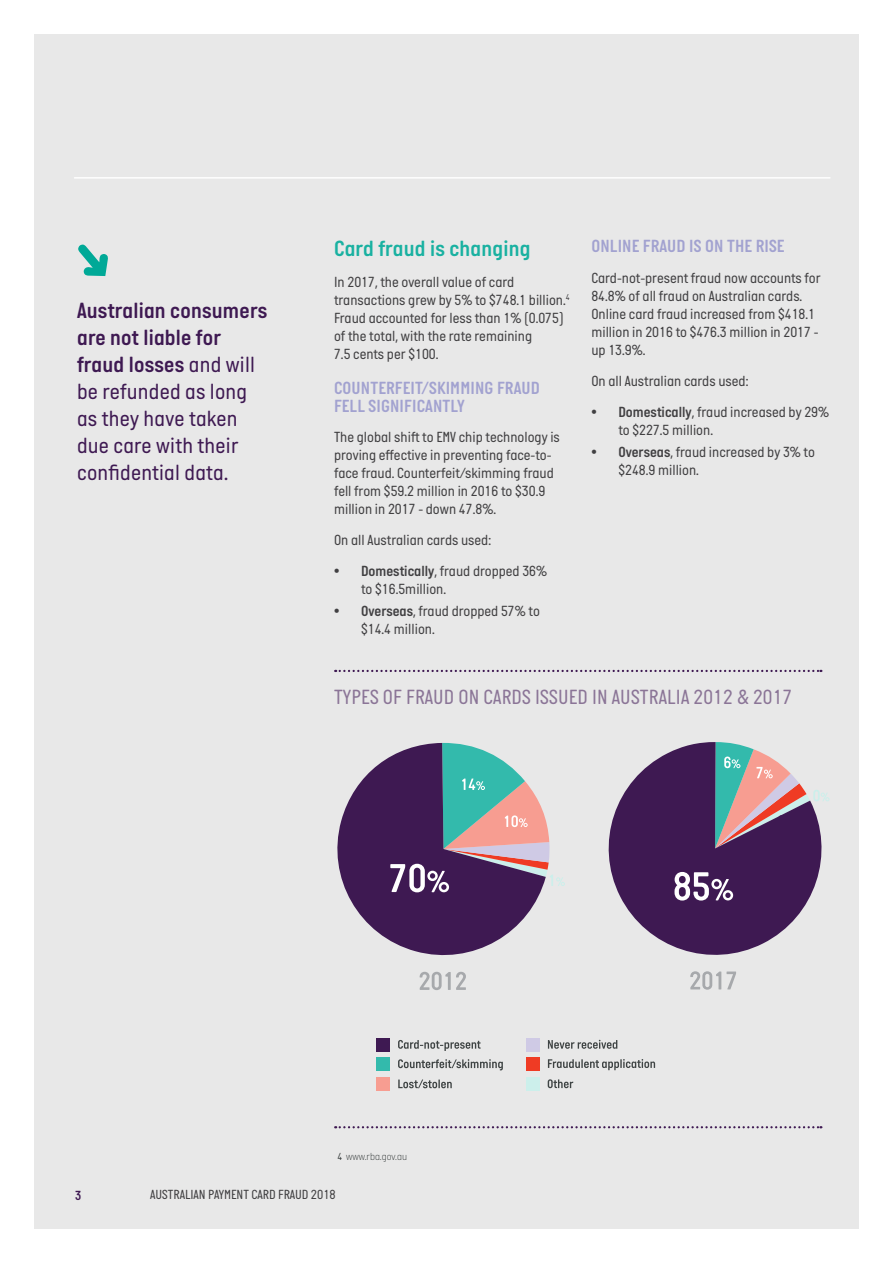
<style>
.page{position:relative;width:893px;height:1263px;background:#fff}
.page>*{position:absolute;margin:0;border:0;box-sizing:border-box;transform-origin:0 0}
.t1{font:22.5px/27px "Italian Plate No 1";letter-spacing:.01em;color:#3e1952}
.t2{font:600 22.5px "Italian Plate No 1";letter-spacing:.01em;color:#19b1a1}
.t3{font:21px "Italian Plate No 1";letter-spacing:.01em;color:#8b7597}
.t4{font:600 18px/18px "Italian Plate No 1";letter-spacing:.01em;color:#a2a2d0}
.t5{font:15px/18px "Italian Plate No 1";color:#414042}
.t6{font:13.5px "Italian Plate No 1";color:#414042}
.t7{font:600 13.5px "Italian Plate No 1";color:#3e1952}
.t8{font:200 10.5px "Italian Plate No 1";color:#3f4444}
.s1{font-weight:600}
.s2{font-weight:400}
</style>
<div class="page">
<div style="left:34px;top:34px;width:825px;height:1195px;background:#e8e8e8"></div>
<hr style="left:75px;top:177px;width:755px;height:2px;background:#fff">
<div style="left:377px;top:1057px;width:13px;height:14px;background:#33baac"></div>
<div style="left:377px;top:1077px;width:13px;height:14px;background:#f79d91"></div>
<div style="left:377px;top:1038px;width:13px;height:13px;background:#3e1952"></div>
<svg style="left:398px;top:1040px;width:75px;height:11px"></svg>
<svg style="left:398px;top:1059px;width:75px;height:10px"></svg>
<svg style="left:398px;top:1079px;width:54px;height:9px"></svg>
<svg style="left:337px;top:757px;width:136px;height:199px;fill:#3e1952"></svg>
<svg style="left:390px;top:742px;width:156px;height:150px"></svg>
<svg style="left:420px;top:972px;width:46px;height:18px"></svg>
<svg style="left:613px;top:742px;width:217px;height:77px;fill:#3e1952"></svg>
<svg style="left:715px;top:742px;width:114px;height:77px"></svg>
<svg style="left:335px;top:670px;width:486px;height:2px"></svg>
<svg style="left:335px;top:1126px;width:136px;height:2px"></svg>
<svg style="left:473px;top:819px;width:350px;height:310px"></svg>
<h1 class="t1" style="left:77px;top:296px;width:192px"><span class="s1">Australian consumers are not liable for fraud losses</span> and will be refunded as long as they have taken due care with their confidential data.</h1>
<h1 class="t2" style="left:334px;top:236px;width:198px">Card fraud is changing</h1>
<p class="t5" style="left:334px;top:272px;width:237px">In 2017, the overall value of card transactions grew by 5% to $748.1 billion.<sup>4<br></sup>Fraud accounted for less than 1% (0.075) of the total, with the rate remaining<br>7.5 cents per $100.</p>
<p class="t4" style="left:334px;top:378px;width:207px">COUNTERFEIT/SKIMMING FRAUD<br>FELL SIGNIFICANTLY</p>
<p class="t5" style="left:334px;top:428px;width:227px">The global shift to EMV chip technology is proving effective in preventing face-to&shy;face fraud. Counterfeit/skimming fraud fell from $59.2 million in 2016 to $30.9 million in 2017 - down 47.8%.</p>
<p class="t5" style="left:334px;top:531px;width:158px">On all Australian cards used:</p>
<p class="t5" style="left:361px;top:562px;width:188px;text-indent:-27px"><span class="s1">• Domestically</span>, fraud dropped 36% to $16.5million.</p>
<p class="t5" style="left:361px;top:602px;width:180px;text-indent:-27px"><span class="s1">• Overseas</span>, fraud dropped 57% to $14.4 million.</p>
<p class="t4" style="left:591px;top:237px;width:195px">ONLINE FRAUD IS ON THE RISE</p>
<p class="t5" style="left:591px;top:269px;width:231px">Card-not-present fraud now accounts for 84.8% of all fraud on Australian cards.<br>Online card fraud increased from $418.1 million in 2016 to $476.3 million in 2017 - up 13.9%.</p>
<p class="t5" style="left:591px;top:372px;width:158px">On all Australian cards used:</p>
<p class="t5" style="left:618px;top:403px;width:212px;text-indent:-27px"><span class="s1">• Domestically</span>, fraud increased by 29% to $227.5 million.</p>
<p class="t5" style="left:618px;top:443px;width:198px;text-indent:-27px"><span class="s1">• Overseas</span>, fraud increased by 3% to $248.9 million.</p>
<h2 class="t3" style="left:334px;top:685px;width:460px">TYPES OF FRAUD ON CARDS ISSUED IN AUSTRALIA 2012 &amp; 2017</h2>
<p class="t8" style="left:337px;top:1151px;width:71px"><span class="s2">4</span> www.rba.gov.au</p>
<p class="t7" style="left:75px;top:1188px;width:8px">3</p>
<p class="t6" style="left:150px;top:1187px;width:187px">AUSTRALIAN PAYMENT CARD FRAUD 2018</p>
</div>
